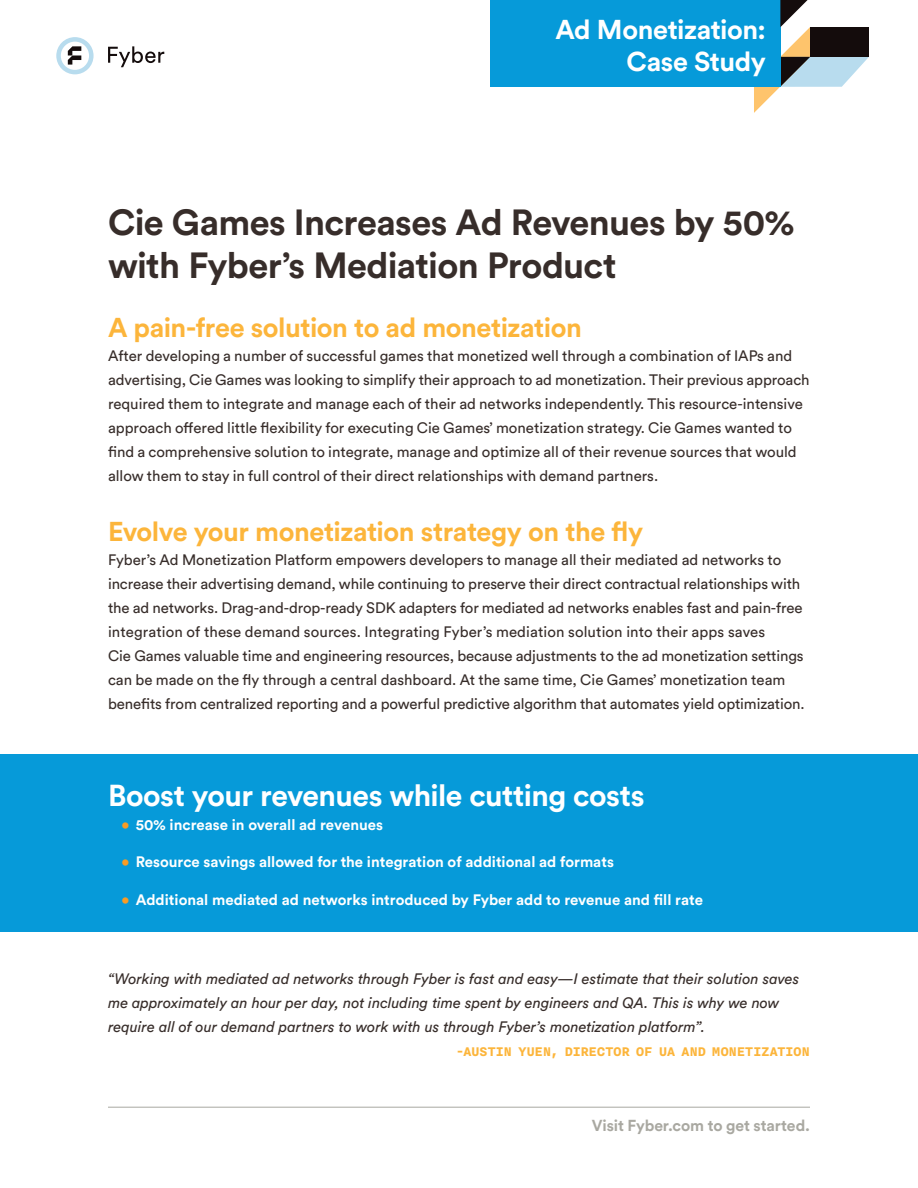
<style>
.page{position:relative;width:918px;height:1188px;background:#fff}
.page>*{position:absolute;margin:0;border:0;box-sizing:border-box;transform-origin:0 0}
.t1{font:700 36px/43.2px "Circular Std";letter-spacing:-.02em;color:#372d2a}
.t2{font:700 30px "Circular Std";letter-spacing:-.02em;color:#fff}
.t3{font:700 27px "Circular Std";letter-spacing:-.015em;color:#fcb53b}
.t4{font:700 27px/32.4px "Circular Std";letter-spacing:-.02em;color:#fff;text-align:right}
.t5{font:700 15.75px "Circular Std";letter-spacing:-.005em;color:#a9a8a1}
.t6{font:15px/24px "Circular Std";letter-spacing:-.005em;color:#372d2a}
.t7{font:italic 15px/24px "Circular Std";letter-spacing:-.005em;color:#372d2a}
.t8{font:700 15px "Circular Std";color:#fff}
.t9{font:700 15px "Nitti";letter-spacing:-.035em;color:#fcb53b;scale:.96 1}
.s1{color:#f89c24}
</style>
<div class="page">
<svg style="left:56px;top:37px;width:38px;height:37px"></svg>
<svg style="left:108px;top:46px;width:56px;height:21px"></svg>
<hr style="left:108px;top:1107px;width:702px;height:1px;background:#a9a8a1">
<div style="left:490px;top:0;width:290px;height:87px;background:#069ad9"></div>
<svg style="left:754px;top:0;width:115px;height:113px"></svg>
<div style="left:0;top:754px;width:918px;height:178px;background:#069ad9"></div>
<h3 class="t4" style="left:555px;top:12px;width:212px">Ad Monetization:<br>Case Study</h3>
<h1 class="t1" style="left:108px;top:200px;width:689px">Cie Games Increases Ad Revenues by 50% with Fyber’s Mediation Product</h1>
<h3 class="t3" style="left:108px;top:310px;width:475px">A pain-free solution to ad monetization</h3>
<p class="t6" style="left:108px;top:344px;width:703px">After developing a number of successful games that monetized well through a combination of IAPs and advertising, Cie Games was looking to simplify their approach to ad monetization. Their previous approach required them to integrate and manage each of their ad networks independently. This resource-intensive approach offered little flexibility for executing Cie Games’ monetization strategy. Cie Games wanted to find a comprehensive solution to integrate, manage and optimize all of their revenue sources that would allow them to stay in full control of their direct relationships with demand partners.</p>
<h3 class="t3" style="left:108px;top:514px;width:537px">Evolve your monetization strategy on the fly</h3>
<p class="t6" style="left:108px;top:547px;width:698px">Fyber’s Ad Monetization Platform empowers developers to manage all their mediated ad networks to increase their advertising demand, while continuing to preserve their direct contractual relationships with the ad networks. Drag-and-drop-ready SDK adapters for mediated ad networks enables fast and pain-free integration of these demand sources. Integrating Fyber’s mediation solution into their apps saves<br>Cie Games valuable time and engineering resources, because adjustments to the ad monetization settings can be made on the fly through a central dashboard. At the same time, Cie Games’ monetization team benefits from centralized reporting and a powerful predictive algorithm that automates yield optimization.</p>
<h2 class="t2" style="left:108px;top:776px;width:538px">Boost your revenues while cutting costs</h2>
<p class="t8" style="left:122px;top:815px;width:263px"><span class="s1">•</span> 50% increase in overall ad revenues</p>
<p class="t8" style="left:122px;top:852px;width:494px"><span class="s1">•</span> Resource savings allowed for the integration of additional ad formats</p>
<p class="t8" style="left:122px;top:890px;width:583px"><span class="s1">•</span> Additional mediated ad networks introduced by Fyber add to revenue and fill rate</p>
<p class="t7" style="left:108px;top:966px;width:693px">“Working with mediated ad networks through Fyber is fast and easy—I estimate that their solution saves me approximately an hour per day, not including time spent by engineers and QA. This is why we now require all of our demand partners to work with us through Fyber’s monetization platform”.</p>
<p class="t9" style="left:456px;top:1042px;width:371px">-AUSTIN YUEN, DIRECTOR OF UA AND MONETIZATION</p>
<p class="t5" style="left:592px;top:1115px;width:220px">Visit Fyber.com to get started.</p>
</div>
